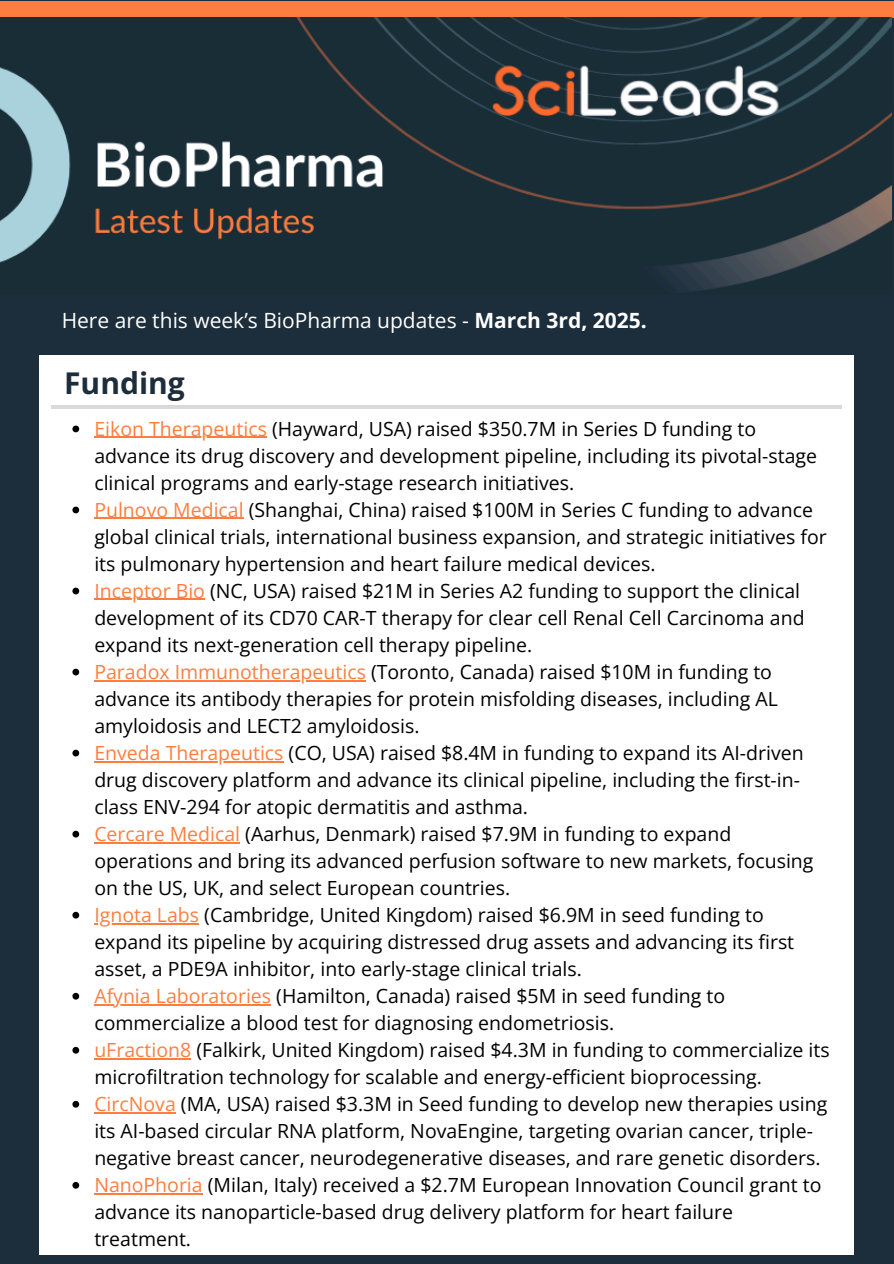
<style>
.page{position:relative;width:894px;height:1264px;background:#fff}
.page>*{position:absolute;margin:0;border:0;box-sizing:border-box;transform-origin:0 0}
.t1{font:700 30px "Open Sans";color:#1c2d3b}
.t2{font:21px "Open Sans";color:#fff}
.t3{font:19.5px/27px "Open Sans";color:#000}
.s1{font-weight:700}
.s2{color:#ff7e3f}
</style>
<div class="page">
<div style="left:0;top:0;width:893px;height:1263px;background:#1c2d3b"></div>
<div style="left:0;top:1px;width:893px;height:17px;background:#ff7e3f"></div>
<div style="left:40px;top:355px;width:813px;height:899px;background:#fff"></div>
<svg style="left:72px;top:425px;width:7px;height:7px"></svg>
<hr style="left:94px;top:437px;width:173px;height:1px;background:#ff7e3f">
<svg style="left:72px;top:506px;width:7px;height:7px"></svg>
<hr style="left:94px;top:518px;width:150px;height:1px;background:#ff7e3f">
<svg style="left:72px;top:587px;width:7px;height:7px"></svg>
<hr style="left:94px;top:599px;width:111px;height:1px;background:#ff7e3f">
<svg style="left:72px;top:668px;width:7px;height:7px"></svg>
<hr style="left:94px;top:680px;width:272px;height:1px;background:#ff7e3f">
<svg style="left:72px;top:749px;width:7px;height:7px"></svg>
<hr style="left:94px;top:761px;width:189px;height:1px;background:#ff7e3f">
<svg style="left:72px;top:830px;width:7px;height:7px"></svg>
<hr style="left:94px;top:842px;width:146px;height:1px;background:#ff7e3f">
<svg style="left:72px;top:911px;width:7px;height:7px"></svg>
<hr style="left:94px;top:923px;width:105px;height:1px;background:#ff7e3f">
<svg style="left:72px;top:992px;width:7px;height:7px"></svg>
<hr style="left:94px;top:1004px;width:177px;height:1px;background:#ff7e3f">
<svg style="left:72px;top:1046px;width:7px;height:7px"></svg>
<hr style="left:94px;top:1058px;width:97px;height:1px;background:#ff7e3f">
<svg style="left:72px;top:1100px;width:7px;height:7px"></svg>
<hr style="left:94px;top:1112px;width:82px;height:1px;background:#ff7e3f">
<svg style="left:72px;top:1182px;width:7px;height:6px"></svg>
<hr style="left:94px;top:1193px;width:109px;height:1px;background:#ff7e3f">
<hr style="left:51px;top:405px;width:790px;height:4px;background:#d9d9d9">
<img style="left:0;top:18px;width:891px;height:272px">
<p class="t2" style="left:62px;top:305px;width:586px">Here are this week’s BioPharma updates - <span class="s1">March 3rd, 2025.</span></p>
<p class="t1" style="left:64px;top:362px;width:122px">Funding</p>
<p class="t3" style="left:94px;top:414px;width:724px"><span class="s2">Eikon Therapeutics</span> (Hayward, USA) raised $350.7M in Series D funding to advance its drug discovery and development pipeline, including its pivotal-stage clinical programs and early-stage research initiatives.</p>
<p class="t3" style="left:94px;top:495px;width:733px"><span class="s2">Pulnovo Medical</span> (Shanghai, China) raised $100M in Series C funding to advance global clinical trials, international business expansion, and strategic initiatives for its pulmonary hypertension and heart failure medical devices.</p>
<h1 class="t3" style="left:94px;top:576px;width:711px"><span class="s2">Inceptor Bio</span> (NC, USA) raised $21M in Series A2 funding to support the clinical development of its CD70 CAR-T therapy for clear cell Renal Cell Carcinoma and expand its next-generation cell therapy pipeline.</h1>
<p class="t3" style="left:94px;top:657px;width:684px"><span class="s2">Paradox Immunotherapeutics</span> (Toronto, Canada) raised $10M in funding to advance its antibody therapies for protein misfolding diseases, including AL amyloidosis and LECT2 amyloidosis.</p>
<p class="t3" style="left:94px;top:738px;width:710px"><span class="s2">Enveda Therapeutics</span> (CO, USA) raised $8.4M in funding to expand its AI-driven drug discovery platform and advance its clinical pipeline, including the first-in&shy;class ENV-294 for atopic dermatitis and asthma.</p>
<p class="t3" style="left:94px;top:819px;width:720px"><span class="s2">Cercare Medical</span> (Aarhus, Denmark) raised $7.9M in funding to expand operations and bring its advanced perfusion software to new markets, focusing on the US, UK, and select European countries.</p>
<p class="t3" style="left:94px;top:900px;width:701px"><span class="s2">Ignota Labs</span> (Cambridge, United Kingdom) raised $6.9M in seed funding to expand its pipeline by acquiring distressed drug assets and advancing its first asset, a PDE9A inhibitor, into early-stage clinical trials.</p>
<p class="t3" style="left:94px;top:981px;width:632px"><span class="s2">Afynia Laboratories</span> (Hamilton, Canada) raised $5M in seed funding to commercialize a blood test for diagnosing endometriosis.</p>
<p class="t3" style="left:94px;top:1035px;width:736px"><span class="s2">uFraction8</span> (Falkirk, United Kingdom) raised $4.3M in funding to commercialize its microfiltration technology for scalable and energy-efficient bioprocessing.</p>
<p class="t3" style="left:94px;top:1089px;width:734px"><span class="s2">CircNova</span> (MA, USA) raised $3.3M in Seed funding to develop new therapies using its AI-based circular RNA platform, NovaEngine, targeting ovarian cancer, triple&shy;negative breast cancer, neurodegenerative diseases, and rare genetic disorders.</p>
<p class="t3" style="left:94px;top:1170px;width:728px"><span class="s2">NanoPhoria</span> (Milan, Italy) received a $2.7M European Innovation Council grant to advance its nanoparticle-based drug delivery platform for heart failure treatment.</p>
</div>
